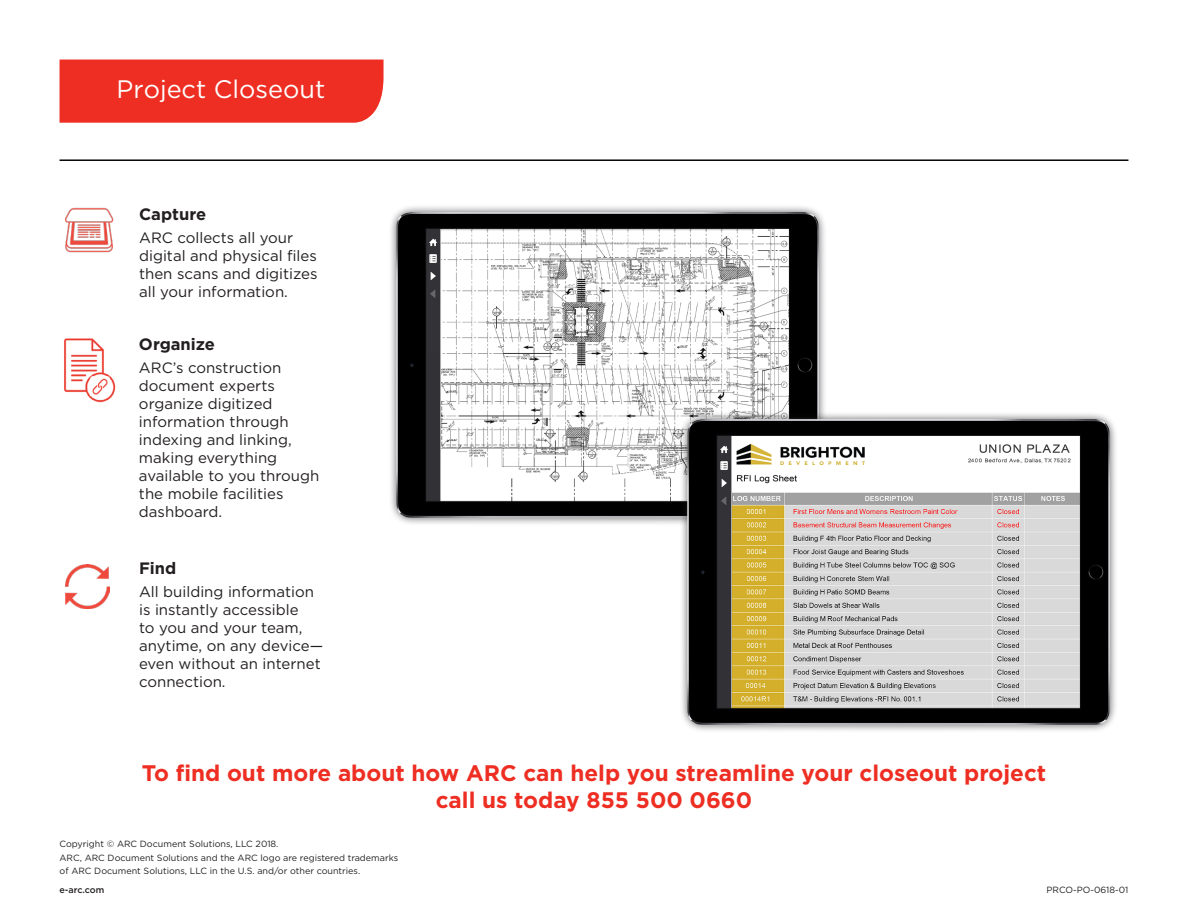
<style>
.page{position:relative;width:1188px;height:918px;background:#fff}
.page>*{position:absolute;margin:0;border:0;box-sizing:border-box;transform-origin:0 0}
.t1{font:25.35px "Gotham";color:#fff}
.t2{font:700 22.5px/27px "Gotham";color:#ee2e22;text-align:center}
.t3{font:700 16.5px "Gotham";color:#231f20}
.t4{font:15px/18px "Gotham";color:#231f20}
.t5{font:9px/13.5px "Gotham";color:#231f20}
.t6{font:500 9px "Gotham";letter-spacing:-.01em;color:#231f20}
</style>
<div class="page">
<img style="left:65px;top:207px;width:49px;height:46px">
<img style="left:64px;top:338px;width:52px;height:65px">
<div style="left:89px;top:376px;width:21px;height:21px;background:#fff;border-radius:50%"></div>
<img style="left:90px;top:376px;width:20px;height:20px">
<img style="left:66px;top:565px;width:43px;height:43px">
<img style="left:391px;top:206px;width:434px;height:318px">
<img style="left:645px;top:378px;width:471px;height:353px">
<div style="left:60px;top:60px;width:324px;height:63px;background:#ee2e22"></div>
<hr style="left:60px;top:159px;width:1068px;height:2px;background:#040503">
<h1 class="t1" style="left:117px;top:73px;width:210px">Project Closeout</h1>
<p class="t3" style="left:139px;top:204px;width:68px">Capture</p>
<p class="t4" style="left:139px;top:228px;width:180px">ARC collects all your digital and physical files then scans and digitizes all your information.</p>
<p class="t3" style="left:139px;top:334px;width:78px">Organize</p>
<p class="t4" style="left:139px;top:358px;width:182px">ARC’s construction document experts organize digitized information through indexing and linking, making everything available to you through the mobile facilities dashboard.</p>
<p class="t3" style="left:139px;top:558px;width:39px">Find</p>
<p class="t4" style="left:139px;top:582px;width:186px">All building information is instantly accessible<br>to you and your team, anytime, on any device— even without an internet connection.</p>
<h2 class="t2" style="left:142px;top:760px;width:906px">To find out more about how ARC can help you streamline your closeout project call us today 855 500 0660</h2>
<p class="t5" style="left:60px;top:837px;width:340px">Copyright © ARC Document Solutions, LLC 2018.<br>ARC, ARC Document Solutions and the ARC logo are registered trademarks of ARC Document Solutions, LLC in the U.S. and/or other countries.</p>
<p class="t6" style="left:60px;top:884px;width:46px">e-arc.com</p>
<p class="t5" style="left:1047px;top:883px;width:83px">PRCO-PO-0618-01</p>
</div>
